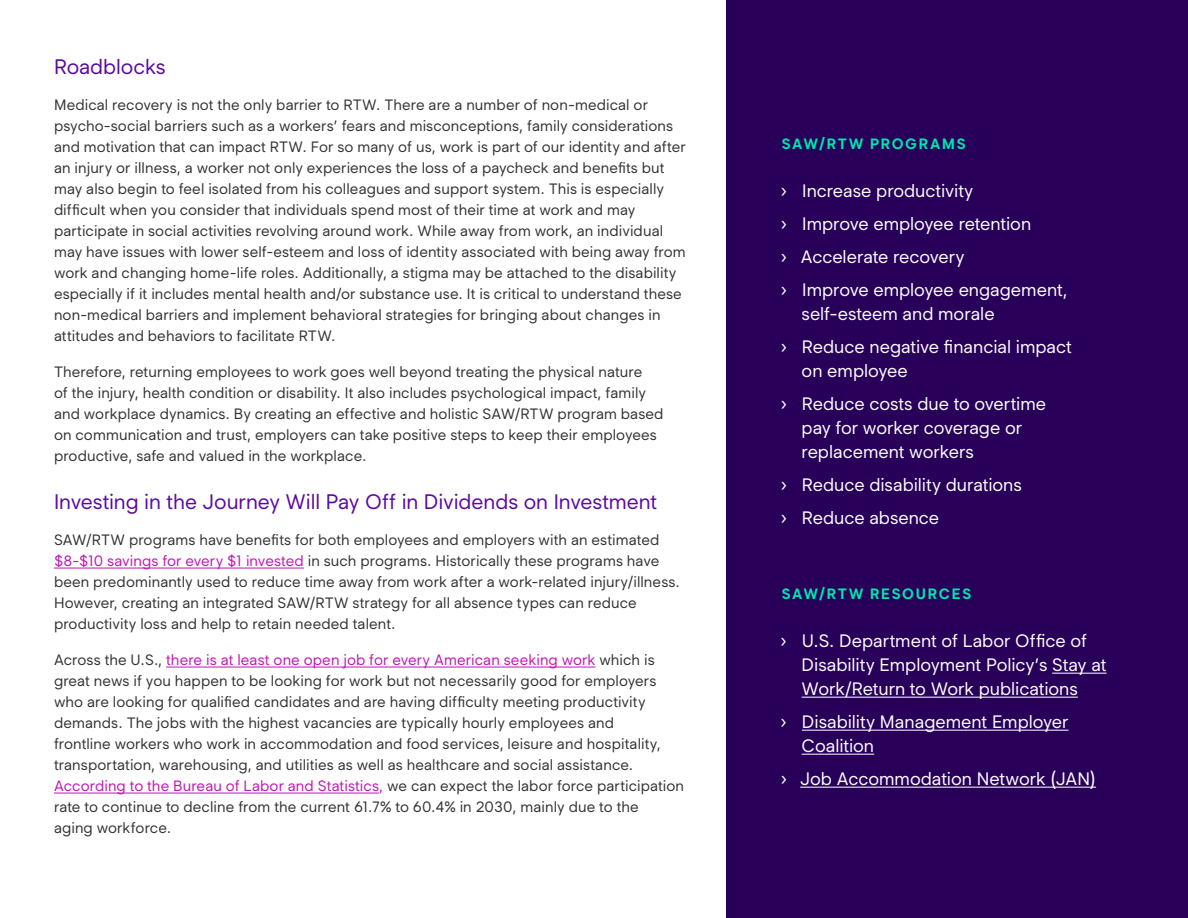
<style>
.page{position:relative;width:1188px;height:918px;background:#fff}
.page>*{position:absolute;margin:0;border:0;box-sizing:border-box;transform-origin:0 0}
.t1{font:21px "Segment";letter-spacing:-.005em;color:#5a0aa0}
.t2{font:18px/33px "Segment";color:#fff}
.t3{font:15px/21px "Segment";letter-spacing:.005em;color:#333}
.t4{font:700 15px "Segment";letter-spacing:.11em;color:#00e6ad}
.s1{color:#be18b3}
</style>
<div class="page">
<hr style="left:54px;top:568px;width:250px;height:1px;background:#be18b3">
<hr style="left:166px;top:667px;width:430px;height:1px;background:#be18b3">
<hr style="left:54px;top:793px;width:325px;height:1px;background:#be18b3">
<div style="left:726px;top:0;width:462px;height:918px;background:#28005a"></div>
<hr style="left:1052px;top:673px;width:55px;height:1px;background:#fff">
<hr style="left:802px;top:697px;width:276px;height:1px;background:#fff">
<hr style="left:802px;top:730px;width:267px;height:1px;background:#fff">
<hr style="left:802px;top:754px;width:72px;height:1px;background:#fff">
<hr style="left:800px;top:787px;width:296px;height:1px;background:#fff">
<h1 class="t1" style="left:54px;top:54px;width:113px">Roadblocks</h1>
<p class="t3" style="left:54px;top:94px;width:633px">Medical recovery is not the only barrier to RTW. There are a number of non-medical or psycho-social barriers such as a workers’ fears and misconceptions, family considerations and motivation that can impact RTW. For so many of us, work is part of our identity and after an injury or illness, a worker not only experiences the loss of a paycheck and benefits but may also begin to feel isolated from his colleagues and support system. This is especially difficult when you consider that individuals spend most of their time at work and may participate in social activities revolving around work. While away from work, an individual may have issues with lower self-esteem and loss of identity associated with being away from work and changing home-life roles. Additionally, a stigma may be attached to the disability especially if it includes mental health and/or substance use. It is critical to understand these non-medical barriers and implement behavioral strategies for bringing about changes in attitudes and behaviors to facilitate RTW.</p>
<p class="t3" style="left:54px;top:361px;width:611px">Therefore, returning employees to work goes well beyond treating the physical nature<br>of the injury, health condition or disability. It also includes psychological impact, family and workplace dynamics. By creating an effective and holistic SAW/RTW program based on communication and trust, employers can take positive steps to keep their employees productive, safe and valued in the workplace.</p>
<h1 class="t1" style="left:54px;top:489px;width:605px">Investing in the Journey Will Pay Off in Dividends on Investment</h1>
<p class="t3" style="left:54px;top:529px;width:628px">SAW/RTW programs have benefits for both employees and employers with an estimated <span class="s1">$8-$10 savings for every $1 invested</span> in such programs. Historically these programs have been predominantly used to reduce time away from work after a work-related injury/illness.<br>However, creating an integrated SAW/RTW strategy for all absence types can reduce productivity loss and help to retain needed talent.</p>
<p class="t3" style="left:54px;top:649px;width:631px">Across the U.S., <span class="s1">there is at least one open job for every American seeking work</span> which is great news if you happen to be looking for work but not necessarily good for employers who are looking for qualified candidates and are having difficulty meeting productivity demands. The jobs with the highest vacancies are typically hourly employees and<br>frontline workers who work in accommodation and food services, leisure and hospitality, transportation, warehousing, and utilities as well as healthcare and social assistance.<br><span class="s1">According to the Bureau of Labor and Statistics,</span> we can expect the labor force participation rate to continue to decline from the current 61.7% to 60.4% in 2030, mainly due to the<br>aging workforce.</p>
<p class="t4" style="left:782px;top:135px;width:185px">SAW/RTW PROGRAMS</p>
<p class="t2" style="left:780px;top:174px;width:289px">› Increase productivity<br>› Improve employee retention<br>› Accelerate recovery<br>› Improve employee engagement,</p>
<p class="t2" style="left:780px;top:297px;width:293px;text-indent:22px">self-esteem and morale<br>› Reduce negative financial impact</p>
<p class="t2" style="left:780px;top:354px;width:268px;text-indent:22px">on employee<br>› Reduce costs due to overtime</p>
<p class="t2" style="left:802px;top:415px;width:222px;line-height:24px">pay for worker coverage or replacement workers</p>
<p class="t2" style="left:780px;top:468px;width:243px">› Reduce disability durations › Reduce absence</p>
<p class="t4" style="left:782px;top:585px;width:191px">SAW/RTW RESOURCES</p>
<p class="t2" style="left:802px;top:628px;width:306px;line-height:24px;text-indent:-22px">› U.S. Department of Labor Office of<br>Disability Employment Policy’s Stay at<br>Work/Return to Work publications</p>
<p class="t2" style="left:802px;top:709px;width:268px;line-height:24px;text-indent:-22px">› Disability Management Employer<br>Coalition</p>
<p class="t2" style="left:780px;top:762px;width:318px">› Job Accommodation Network (JAN)</p>
</div>
